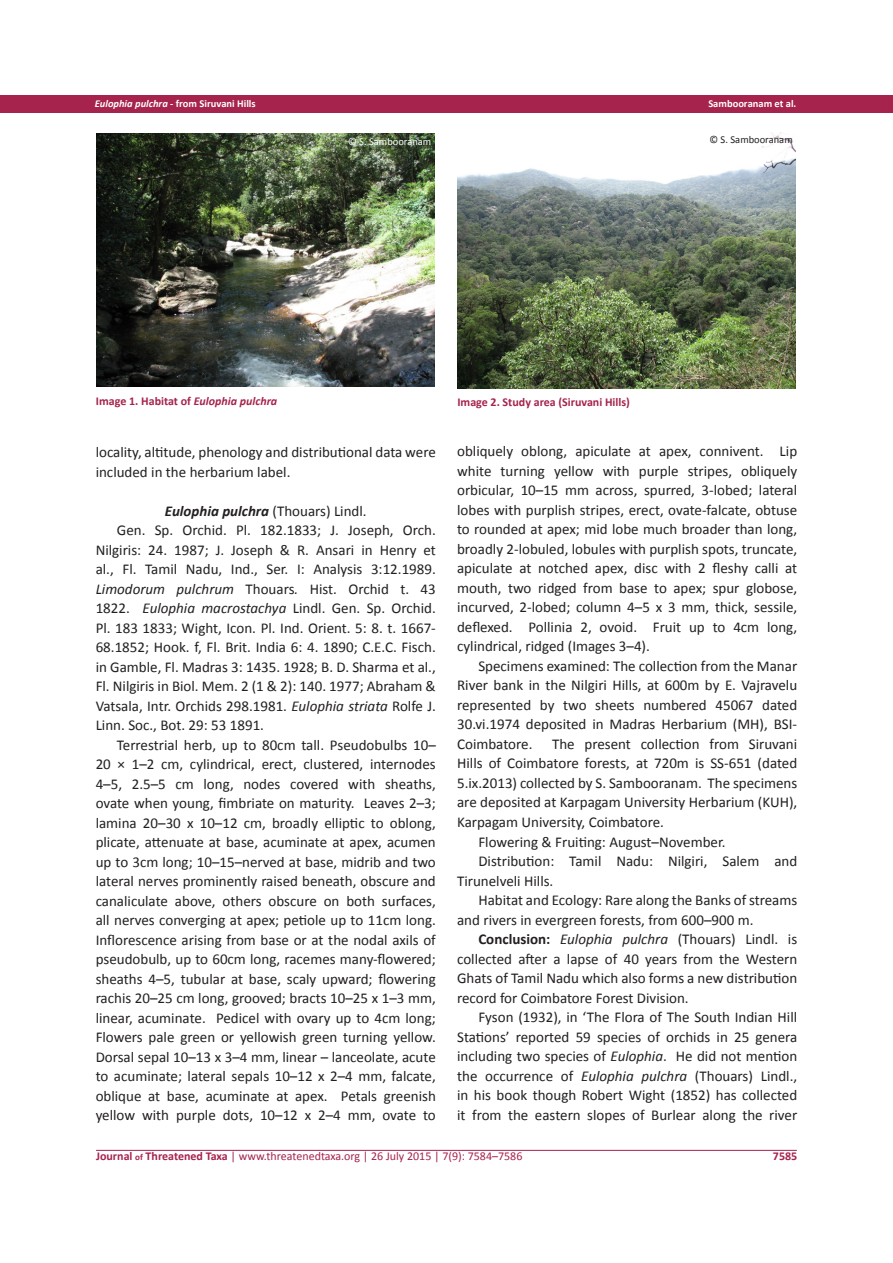
<style>
.page{position:relative;width:893px;height:1263px;background:#fff}
.page>*{position:absolute;margin:0;border:0;box-sizing:border-box;transform-origin:0 0}
.t1{font:15px/19.5px "Calibri";color:#231f20;text-align:justify}
.t2{font:italic 700 15px "Calibri";letter-spacing:.015em;color:#231f20}
.t3{font:12px "Calibri";color:#a5234c}
.t4{font:700 12px "Calibri";color:#a5234c}
.t5{font:700 10.5px "Calibri";color:#fff}
.t6{font:10.5px "Calibri";color:#fff}
.t7{font:10.5px "Calibri";color:#231f20}
.s1{font-style:italic}
.s2{font-weight:400;font-style:normal}
.s3{font-weight:700}
.s4{font-weight:700;font-size:9px}
</style>
<div class="page">
<div style="left:0;top:95px;width:893px;height:18px;background:#a5234c"></div>
<hr style="left:96px;top:1150px;width:701px;height:1px;background:#a5234c">
<img style="left:96px;top:134px;width:338px;height:253px">
<img style="left:457px;top:132px;width:339px;height:256px">
<p class="t5" style="left:95px;top:97px;width:162px"><span class="s1">Eulophia pulchra</span> - from Siruvani Hills</p>
<p class="t5" style="left:708px;top:97px;width:90px">Sambooranam et al.</p>
<p class="t6" style="left:348px;top:134px;width:85px">© S. Sambooranam</p>
<p class="t7" style="left:709px;top:133px;width:85px">© S. Sambooranam</p>
<p class="t4" style="left:96px;top:393px;width:183px">Image 1. Habitat of <span class="s1">Eulophia pulchra</span></p>
<p class="t4" style="left:457px;top:395px;width:174px">Image 2. Study area (Siruvani Hills)</p>
<p class="t1" style="left:96px;top:442px;width:342px">locality, altitude, phenology and distributional data were included in the herbarium label.</p>
<p class="t2" style="left:165px;top:501px;width:203px">Eulophia pulchra <span class="s2">(Thouars) Lindl.</span></p>
<p class="t1" style="left:96px;top:520px;width:342px;text-indent:21px">Gen. Sp. Orchid. Pl. 182.1833; J. Joseph, Orch.<br>Nilgiris: 24. 1987; J. Joseph &amp; R. Ansari in Henry et al., Fl. Tamil Nadu, Ind., Ser. I: Analysis 3:12.1989.<br><span class="s1">Limodorum pulchrum</span> Thouars<span class="s1">.</span> Hist. Orchid t. 43<br>1822. <span class="s1">Eulophia macrostachya</span> Lindl. Gen. Sp. Orchid.<br>Pl. 183 1833; Wight, Icon. Pl. Ind. Orient. 5: 8. t. 1667- 68.1852; Hook. f, Fl. Brit. India 6: 4. 1890; C.E.C. Fisch. in Gamble, Fl. Madras 3: 1435. 1928; B. D. Sharma et al., Fl. Nilgiris in Biol. Mem. 2 (1 &amp; 2): 140. 1977; Abraham &amp; Vatsala, Intr. Orchids 298.1981. <span class="s1">Eulophia striata</span> Rolfe J.<br>Linn. Soc., Bot. 29: 53 1891.</p>
<p class="t1" style="left:96px;top:735px;width:342px;text-indent:21px">Terrestrial herb, up to 80cm tall. Pseudobulbs 10– 20 × 1–2 cm, cylindrical, erect, clustered, internodes 4–5, 2.5–5 cm long, nodes covered with sheaths, ovate when young, fimbriate on maturity. Leaves 2–3; lamina 20–30 x 10–12 cm, broadly elliptic to oblong, plicate, attenuate at base, acuminate at apex, acumen up to 3cm long; 10–15–nerved at base, midrib and two lateral nerves prominently raised beneath, obscure and canaliculate above, others obscure on both surfaces, all nerves converging at apex; petiole up to 11cm long.<br>Inflorescence arising from base or at the nodal axils of pseudobulb, up to 60cm long, racemes many-flowered; sheaths 4–5, tubular at base, scaly upward; flowering rachis 20–25 cm long, grooved; bracts 10–25 x 1–3 mm, linear, acuminate. Pedicel with ovary up to 4cm long; Flowers pale green or yellowish green turning yellow.<br>Dorsal sepal 10–13 x 3–4 mm, linear – lanceolate, acute to acuminate; lateral sepals 10–12 x 2–4 mm, falcate, oblique at base, acuminate at apex. Petals greenish yellow with purple dots, 10–12 x 2–4 mm, ovate to</p>
<p class="t1" style="left:457px;top:442px;width:342px">obliquely oblong, apiculate at apex, connivent. Lip white turning yellow with purple stripes, obliquely orbicular, 10–15 mm across, spurred, 3-lobed; lateral lobes with purplish stripes, erect, ovate-falcate, obtuse to rounded at apex; mid lobe much broader than long, broadly 2-lobuled, lobules with purplish spots, truncate, apiculate at notched apex, disc with 2 fleshy calli at mouth, two ridged from base to apex; spur globose, incurved, 2-lobed; column 4–5 x 3 mm, thick, sessile, deflexed. Pollinia 2, ovoid. Fruit up to 4cm long, cylindrical, ridged (Images 3–4).</p>
<p class="t1" style="left:457px;top:656px;width:342px;text-indent:21px">Specimens examined: The collection from the Manar River bank in the Nilgiri Hills, at 600m by E. Vajravelu represented by two sheets numbered 45067 dated 30.vi.1974 deposited in Madras Herbarium (MH), BSI-Coimbatore.</p>
<p class="t1" style="left:457px;top:734px;width:342px;text-indent:95px">The present collection from Siruvani Hills of Coimbatore forests, at 720m is SS-651 (dated 5.ix.2013) collected by S. Sambooranam. The specimens are deposited at Karpagam University Herbarium (KUH), Karpagam University, Coimbatore.</p>
<p class="t1" style="left:478px;top:832px;width:249px">Flowering &amp; Fruiting: August–November.</p>
<p class="t1" style="left:457px;top:851px;width:342px;text-indent:21px">Distribution: Tamil Nadu: Nilgiri, Salem and<br>Tirunelveli Hills.</p>
<p class="t1" style="left:457px;top:890px;width:342px;text-indent:21px">Habitat and Ecology: Rare along the Banks of streams and rivers in evergreen forests, from 600–900 m.</p>
<p class="t1" style="left:457px;top:929px;width:342px;text-indent:21px"><span class="s3">Conclusion:</span> <span class="s1">Eulophia pulchra</span> (Thouars) Lindl. is collected after a lapse of 40 years from the Western Ghats of Tamil Nadu which also forms a new distribution record for Coimbatore Forest Division.</p>
<p class="t1" style="left:457px;top:1007px;width:342px;text-indent:21px">Fyson (1932), in ‘The Flora of The South Indian Hill Stations’ reported 59 species of orchids in 25 genera including two species of <span class="s1">Eulophia</span>. He did not mention the occurrence of <span class="s1">Eulophia pulchra</span> (Thouars) Lindl., in his book though Robert Wight (1852) has collected it from the eastern slopes of Burlear along the river</p>
<p class="t3" style="left:96px;top:1148px;width:428px"><span class="s3">Journal</span> <span class="s4">of</span> <span class="s3">Threatened Taxa</span> | www.threatenedtaxa.org | 26 July 2015 | 7(9): 7584–7586</p>
<p class="t4" style="left:773px;top:1148px;width:26px">7585</p>
</div>
